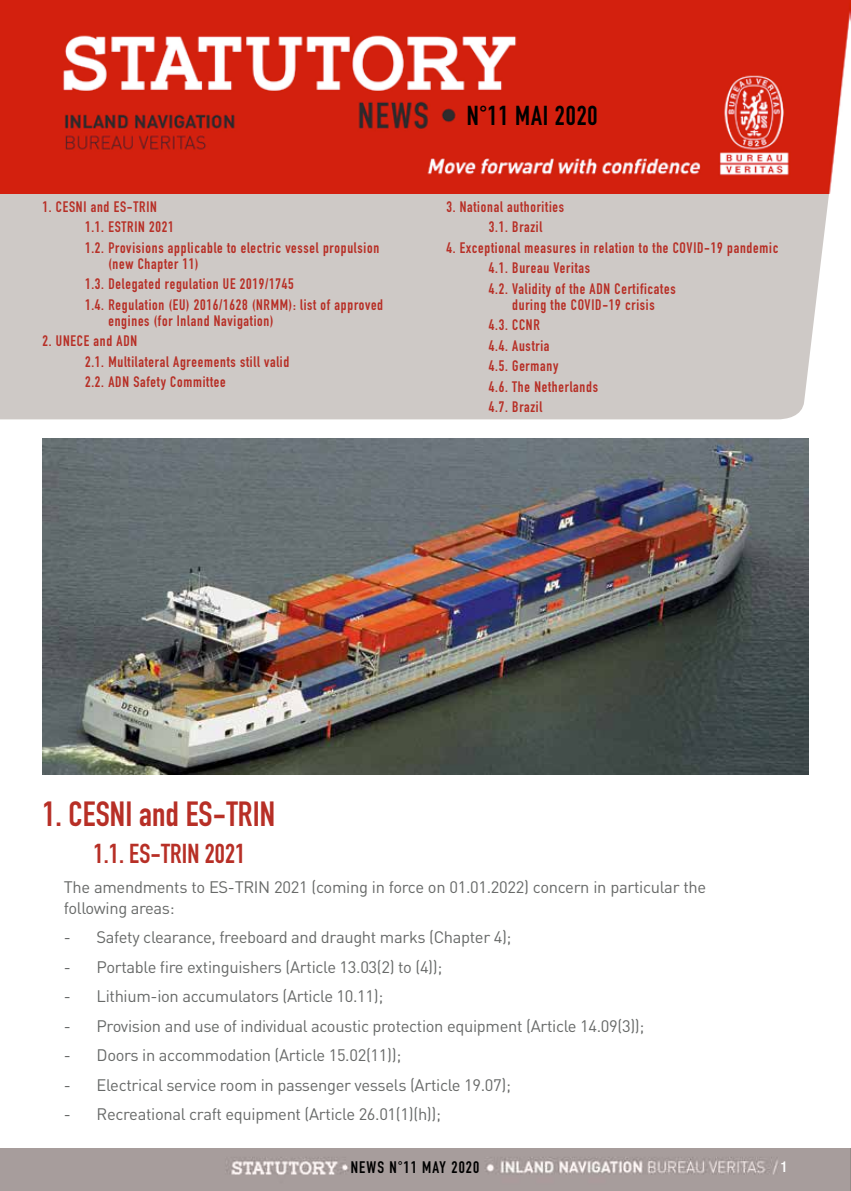
<style>
.page{position:relative;width:851px;height:1191px;background:#fff}
.page>*{position:absolute;margin:0;border:0;box-sizing:border-box;transform-origin:0 0}
.t1{font:34.5px "DIN Engschrift";letter-spacing:.005em;color:#b72f26}
.t2{font:27px "DIN Engschrift";letter-spacing:.005em;color:#b72f26}
.t3{font:27px "DIN Engschrift";letter-spacing:.03em;color:#000}
.t4{font:16.5px/21px "DIN";letter-spacing:-.02em;color:#676968}
.t5{font:16.5px "DIN Engschrift";letter-spacing:.07em;color:#000}
.t6{font:15px/20.4px "DIN Engschrift";letter-spacing:.05em;color:#b72f26}
.t7{font:500 condensed 15px "Helvetica Neue";color:#fff}
</style>
<div class="page">
<div style="left:0;top:1148px;width:850px;height:43px;background:#a79d9c"></div>
<img style="left:226px;top:1157px;width:552px;height:18px">
<div style="left:0;top:193px;width:829px;height:226px;background:#cec9c6"></div>
<img style="left:0;top:0;width:850px;height:193px">
<img style="left:43px;top:438px;width:765px;height:336px">
<p class="t6" style="left:85px;top:196px;width:295px;text-indent:-43px">1. CESNI and ES-TRIN<br>1.1. ESTRIN 2021<br>1.2. Provisions applicable to electric vessel propulsion</p>
<p class="t6" style="left:85px;top:253px;width:299px;text-indent:23px">(new Chapter 11)<br>1.3. Delegated regulation UE 2019/1745<br>1.4. Regulation (EU) 2016/1628 (NRMM): list of approved</p>
<p class="t6" style="left:108px;top:310px;width:166px">engines (for Inland Navigation)</p>
<p class="t6" style="left:85px;top:331px;width:206px;text-indent:-43px">2. UNECE and ADN<br>2.1. Multilateral Agreements still valid<br>2.2. ADN Safety Committee</p>
<h2 class="t3" style="left:467px;top:100px;width:132px">N°11 MAI 2020</h2>
<p class="t6" style="left:489px;top:196px;width:77px;text-indent:-43px">3. National authorities<br>3.1. Brazil</p>
<p class="t6" style="left:489px;top:237px;width:291px;text-indent:-43px">4. Exceptional measures in relation to the COVID-19 pandemic<br>4.1. Bureau Veritas<br>4.2. Validity of the ADN Certificates</p>
<p class="t6" style="left:489px;top:294px;width:167px;text-indent:23px">during the COVID-19 crisis<br>4.3. CCNR<br>4.4. Austria<br>4.5. Germany<br>4.6. The Netherlands<br>4.7. Brazil</p>
<h1 class="t1" style="left:43px;top:794px;width:234px">1. CESNI and ES-TRIN</h1>
<h2 class="t2" style="left:94px;top:837px;width:153px">1.1. ES-TRIN 2021</h2>
<p class="t4" style="left:64px;top:876px;width:644px">The amendments to ES-TRIN 2021 (coming in force on 01.01.2022) concern in particular the following areas:</p>
<p class="t4" style="left:64px;top:926px;width:449px">- Safety clearance, freeboard and draught marks (Chapter 4);</p>
<p class="t4" style="left:64px;top:956px;width:380px">- Portable fire extinguishers (Article 13.03(2) to (4));</p>
<p class="t4" style="left:64px;top:985px;width:321px">- Lithium-ion accumulators (Article 10.11);</p>
<p class="t4" style="left:64px;top:1015px;width:582px">- Provision and use of individual acoustic protection equipment (Article 14.09(3));</p>
<p class="t4" style="left:64px;top:1044px;width:339px">- Doors in accommodation (Article 15.02(11));</p>
<p class="t4" style="left:64px;top:1074px;width:448px">- Electrical service room in passenger vessels (Article 19.07);</p>
<p class="t4" style="left:64px;top:1103px;width:378px">- Recreational craft equipment (Article 26.01(1)(h));</p>
<p class="t5" style="left:350px;top:1157px;width:130px">NEWS N°11 MAY 2020</p>
<p class="t7" style="left:780px;top:1157px;width:9px">1</p>
</div>
